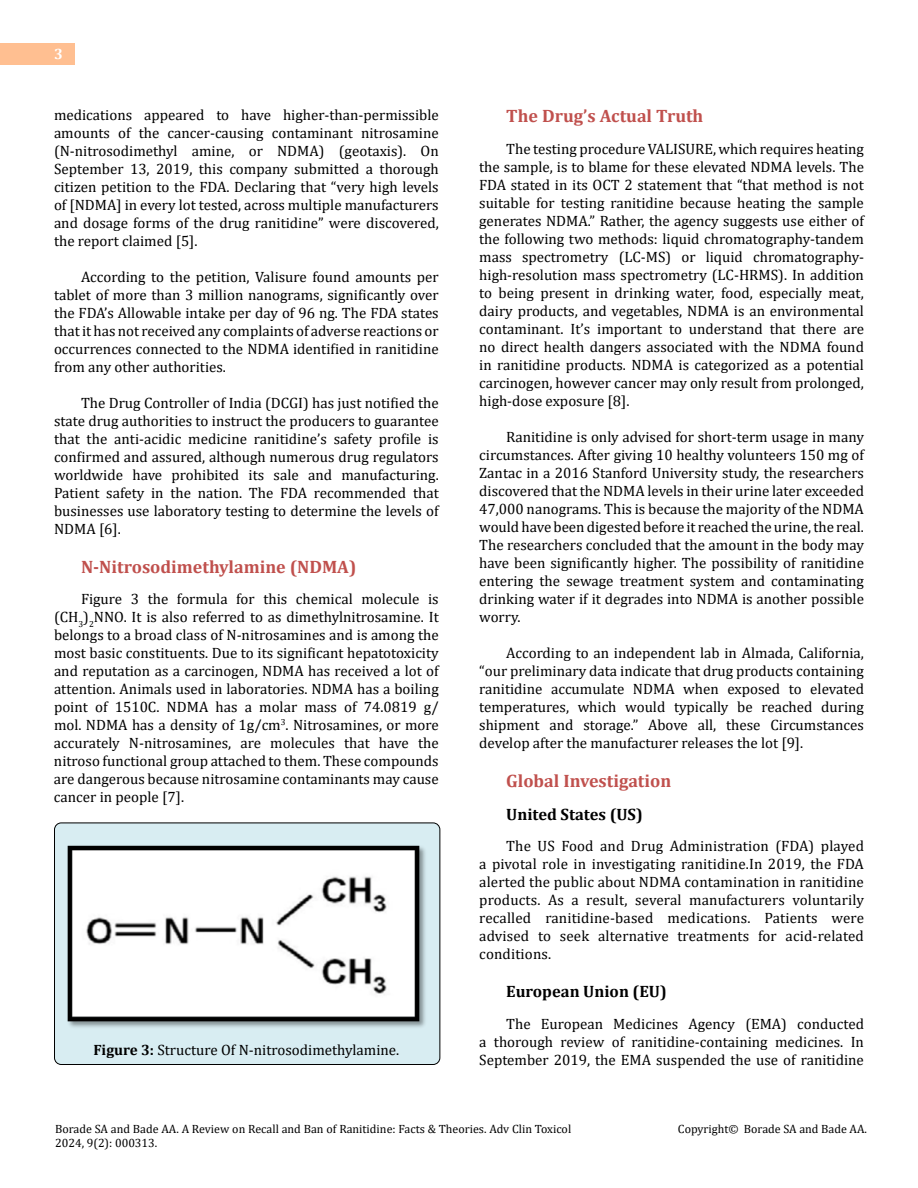
<style>
.page{position:relative;width:918px;height:1188px;background:#fff}
.page>*{position:absolute;margin:0;border:0;box-sizing:border-box;transform-origin:0 0}
.t1{font:700 18px "Cambria";color:#c0504d}
.t2{font:700 16.5px "Cambria";color:#000}
.t3{font:15px/18px "Cambria";color:#000;text-align:justify}
.t4{font:700 15px "Cambria";color:#fff}
.t5{font:12px/14.4px "Cambria";color:#000}
.s1{font-weight:700}
</style>
<div class="page">
<div style="left:0;top:43px;width:75px;height:21px;background:#ffbf91"></div>
<div style="left:55px;top:823px;width:385px;height:242px;background:#d8edf2;border-radius:7px"></div>
<div style="left:54px;top:823px;width:386px;height:242px;border:1px solid #000;border-radius:7px"></div>
<img style="left:67px;top:845px;width:358px;height:183px">
<p class="t4" style="left:54px;top:44px;width:10px">3</p>
<p class="t3" style="left:54px;top:105px;width:386px">medications appeared to have higher-than-permissible amounts of the cancer-causing contaminant nitrosamine (N-nitrosodimethyl amine, or NDMA) (geotaxis). On September 13, 2019, this company submitted a thorough citizen petition to the FDA. Declaring that “very high levels of [NDMA] in every lot tested, across multiple manufacturers and dosage forms of the drug ranitidine” were discovered, the report claimed [5].</p>
<p class="t3" style="left:54px;top:267px;width:386px;text-indent:27px">According to the petition, Valisure found amounts per tablet of more than 3 million nanograms, significantly over the FDA’s Allowable intake per day of 96 ng. The FDA states that it has not received any complaints of adverse reactions or occurrences connected to the NDMA identified in ranitidine from any other authorities.</p>
<p class="t3" style="left:54px;top:393px;width:386px;text-indent:27px">The Drug Controller of India (DCGI) has just notified the state drug authorities to instruct the producers to guarantee that the anti-acidic medicine ranitidine’s safety profile is confirmed and assured, although numerous drug regulators worldwide have prohibited its sale and manufacturing.<br>Patient safety in the nation. The FDA recommended that businesses use laboratory testing to determine the levels of NDMA [6].</p>
<p class="t1" style="left:81px;top:554px;width:277px">N-Nitrosodimethylamine (NDMA)</p>
<p class="t3" style="left:54px;top:590px;width:386px;text-indent:27px">Figure 3 the formula for this chemical molecule is (CH<sub>3</sub>)<sub>2</sub>NNO. It is also referred to as dimethylnitrosamine. It belongs to a broad class of N-nitrosamines and is among the most basic constituents. Due to its significant hepatotoxicity and reputation as a carcinogen, NDMA has received a lot of attention. Animals used in laboratories. NDMA has a boiling point of 1510C. NDMA has a molar mass of 74.0819 g/ mol. NDMA has a density of 1g/cm<sup>3</sup>. Nitrosamines, or more accurately N-nitrosamines, are molecules that have the nitroso functional group attached to them. These compounds are dangerous because nitrosamine contaminants may cause cancer in people [7].</p>
<p class="t3" style="left:93px;top:1041px;width:307px"><span class="s1">Figure 3:</span> Structure Of N-nitrosodimethylamine.</p>
<p class="t1" style="left:506px;top:103px;width:199px">The Drug’s Actual Truth</p>
<p class="t3" style="left:479px;top:139px;width:386px;text-indent:27px">The testing procedure VALISURE, which requires heating the sample, is to blame for these elevated NDMA levels. The FDA stated in its OCT 2 statement that “that method is not suitable for testing ranitidine because heating the sample generates NDMA.” Rather, the agency suggests use either of the following two methods: liquid chromatography-tandem mass spectrometry (LC-MS) or liquid chromatography&shy;high-resolution mass spectrometry (LC-HRMS). In addition to being present in drinking water, food, especially meat, dairy products, and vegetables, NDMA is an environmental contaminant. It’s important to understand that there are no direct health dangers associated with the NDMA found in ranitidine products. NDMA is categorized as a potential carcinogen, however cancer may only result from prolonged, high-dose exposure [8].</p>
<p class="t3" style="left:479px;top:427px;width:386px;text-indent:27px">Ranitidine is only advised for short-term usage in many circumstances. After giving 10 healthy volunteers 150 mg of Zantac in a 2016 Stanford University study, the researchers discovered that the NDMA levels in their urine later exceeded 47,000 nanograms. This is because the majority of the NDMA would have been digested before it reached the urine, the real.<br>The researchers concluded that the amount in the body may have been significantly higher. The possibility of ranitidine entering the sewage treatment system and contaminating drinking water if it degrades into NDMA is another possible worry.</p>
<p class="t3" style="left:479px;top:643px;width:386px;text-indent:27px">According to an independent lab in Almada, California, “our preliminary data indicate that drug products containing ranitidine accumulate NDMA when exposed to elevated temperatures, which would typically be reached during shipment and storage.” Above all, these Circumstances develop after the manufacturer releases the lot [9].</p>
<p class="t1" style="left:506px;top:768px;width:167px">Global Investigation</p>
<p class="t2" style="left:506px;top:803px;width:138px">United States (US)</p>
<p class="t3" style="left:479px;top:837px;width:386px;text-indent:27px">The US Food and Drug Administration (FDA) played a pivotal role in investigating ranitidine.In 2019, the FDA alerted the public about NDMA contamination in ranitidine products. As a result, several manufacturers voluntarily recalled ranitidine-based medications. Patients were advised to seek alternative treatments for acid-related conditions.</p>
<p class="t2" style="left:506px;top:980px;width:162px">European Union (EU)</p>
<p class="t3" style="left:479px;top:1014px;width:386px;text-indent:27px">The European Medicines Agency (EMA) conducted a thorough review of ranitidine-containing medicines. In September 2019, the EMA suspended the use of ranitidine</p>
<p class="t5" style="left:55px;top:1121px;width:518px">Borade SA and Bade AA. A Review on Recall and Ban of Ranitidine: Facts &amp; Theories. Adv Clin Toxicol<br>2024, 9(2): 000313.</p>
<p class="t5" style="left:678px;top:1121px;width:191px">Copyright© Borade SA and Bade AA.</p>
</div>
